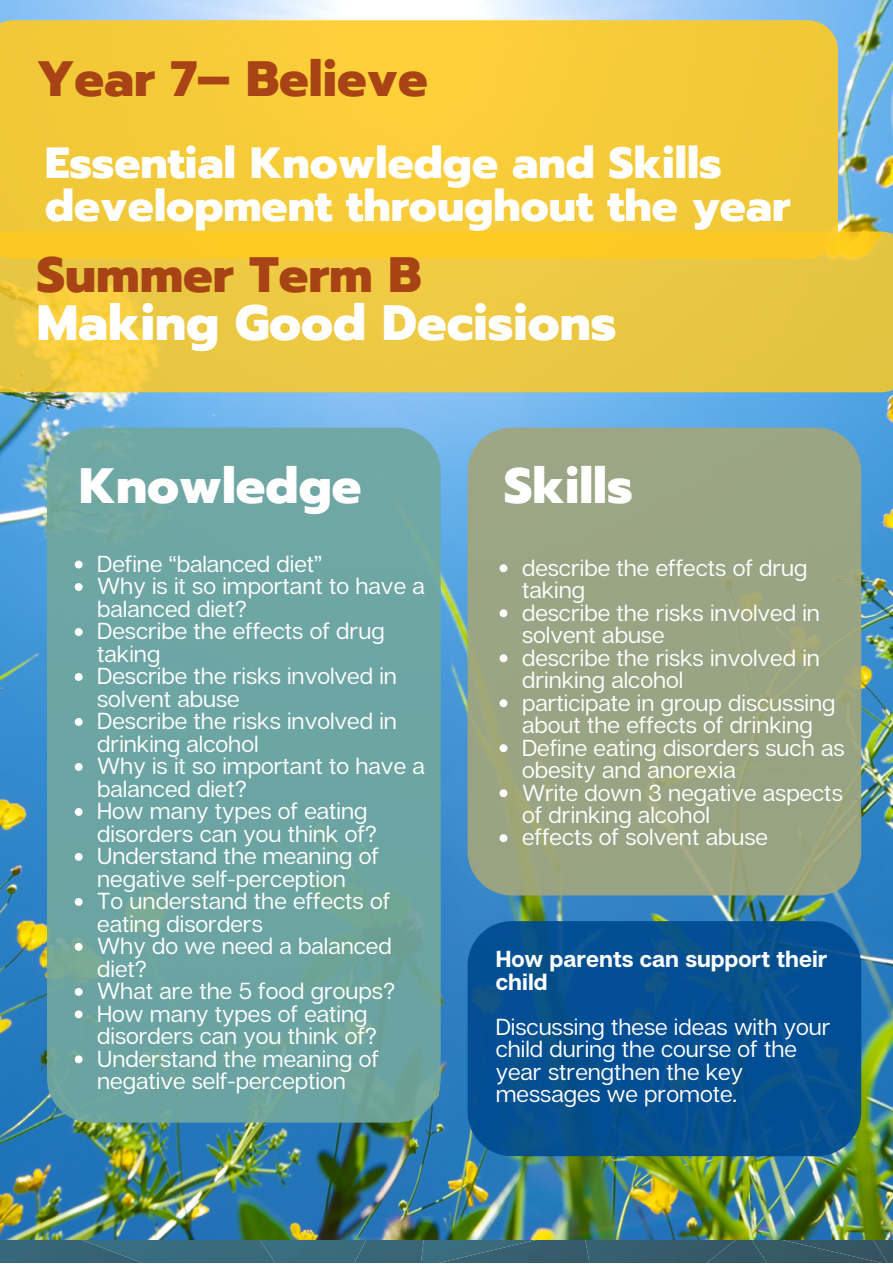
<style>
.page{position:relative;width:893px;height:1264px;background:#fff}
.page>*{position:absolute;margin:0;border:0;box-sizing:border-box;transform-origin:0 0}
.t1{font:800 49.5px "Prompt";color:#fff}
.t2{font:800 49.5px "Prompt";color:#a74315}
.t3{font:800 43.5px/42.8px "Prompt";color:#fff}
.t4{font:23.1px/22.5px "Articulat CF";color:#fff}
.t5{font:700 23.1px/22.5px "Articulat CF";color:#fff}
</style>
<div class="page">
<img style="left:808px;top:1238px;width:80px;height:24px">
<img style="left:746px;top:1238px;width:62px;height:24px">
<img style="left:603px;top:1238px;width:143px;height:24px">
<img style="left:583px;top:1238px;width:20px;height:24px">
<img style="left:441px;top:1238px;width:142px;height:24px">
<img style="left:319px;top:1238px;width:122px;height:24px">
<img style="left:6px;top:1238px;width:313px;height:24px">
<img style="left:0;top:1238px;width:6px;height:24px">
<img style="left:0;top:0;width:892px;height:1238px">
<svg style="left:0;top:20px;width:838px;height:211px;background:#f5ca39"></svg>
<div style="left:47px;top:427px;width:393px;height:695px;background:#71a7a0;border-radius:44px"></div>
<svg style="left:0;top:231px;width:892px;height:161px;background:#eec83d"></svg>
<div style="left:467px;top:427px;width:394px;height:468px;background:#9aa484;border-radius:44px"></div>
<svg style="left:75px;top:560px;width:8px;height:8px"></svg>
<svg style="left:75px;top:583px;width:8px;height:8px"></svg>
<svg style="left:75px;top:628px;width:8px;height:8px"></svg>
<svg style="left:75px;top:673px;width:8px;height:8px"></svg>
<svg style="left:75px;top:718px;width:8px;height:8px"></svg>
<svg style="left:75px;top:763px;width:8px;height:8px"></svg>
<svg style="left:75px;top:808px;width:8px;height:7px"></svg>
<svg style="left:75px;top:853px;width:8px;height:7px"></svg>
<svg style="left:75px;top:898px;width:8px;height:7px"></svg>
<svg style="left:75px;top:942px;width:8px;height:8px"></svg>
<svg style="left:75px;top:988px;width:8px;height:7px"></svg>
<svg style="left:75px;top:1010px;width:8px;height:8px"></svg>
<svg style="left:75px;top:1055px;width:8px;height:8px"></svg>
<svg style="left:499px;top:564px;width:8px;height:8px"></svg>
<svg style="left:499px;top:609px;width:8px;height:8px"></svg>
<svg style="left:499px;top:654px;width:8px;height:8px"></svg>
<svg style="left:499px;top:699px;width:8px;height:8px"></svg>
<svg style="left:499px;top:744px;width:8px;height:8px"></svg>
<svg style="left:499px;top:789px;width:8px;height:8px"></svg>
<svg style="left:499px;top:834px;width:8px;height:8px"></svg>
<div style="left:467px;top:921px;width:394px;height:235px;background:linear-gradient(to right,#054f90,#054f91);border-radius:44px"></div>
<h1 class="t2" style="left:37px;top:42px;width:392px">Year 7– Believe</h1>
<h2 class="t3" style="left:45px;top:142px;width:746px">Essential Knowledge and Skills development throughout the year</h2>
<h1 class="t2" style="left:37px;top:238px;width:386px">Summer Term B</h1>
<h1 class="t1" style="left:37px;top:286px;width:581px">Making Good Decisions</h1>
<h1 class="t1" style="left:79px;top:449px;width:284px">Knowledge</h1>
<p class="t4" style="left:97px;top:552px;width:329px">Define “balanced diet”<br>Why is it so important to have a balanced diet?<br>Describe the effects of drug taking<br>Describe the risks involved in solvent abuse<br>Describe the risks involved in drinking alcohol<br>Why is it so important to have a balanced diet?<br>How many types of eating disorders can you think of?<br>Understand the meaning of negative self-perception<br>To understand the effects of eating disorders<br>Why do we need a balanced diet?<br>What are the 5 food groups?<br>How many types of eating disorders can you think of?<br>Understand the meaning of negative self-perception</p>
<h1 class="t1" style="left:504px;top:449px;width:130px">Skills</h1>
<p class="t4" style="left:522px;top:555px;width:324px">describe the effects of drug taking<br>describe the risks involved in solvent abuse<br>describe the risks involved in drinking alcohol<br>participate in group discussing about the effects of drinking<br>Define eating disorders such as obesity and anorexia<br>Write down 3 negative aspects of drinking alcohol<br>effects of solvent abuse</p>
<p class="t5" style="left:495px;top:947px;width:333px">How parents can support their child</p>
<p class="t4" style="left:495px;top:1014px;width:336px">Discussing these ideas with your child during the course of the year strengthen the key messages we promote.</p>
</div>
